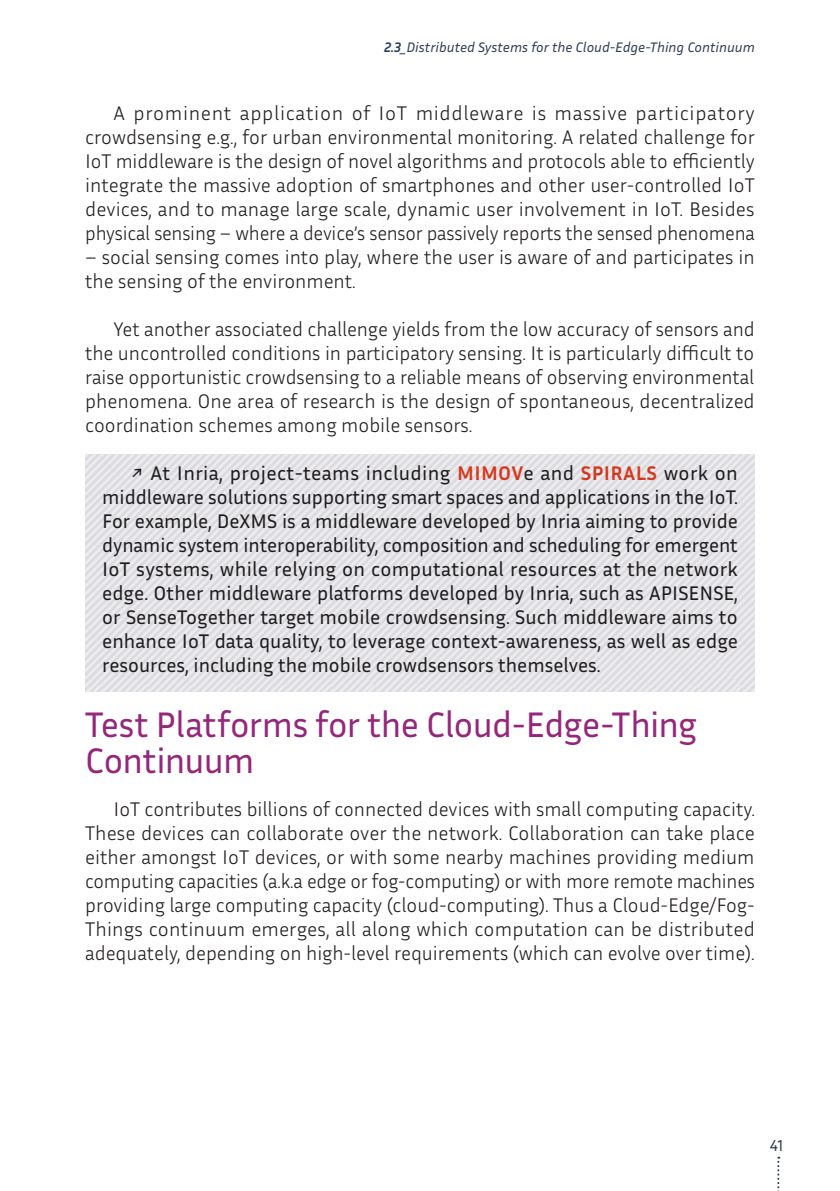
<style>
.page{position:relative;width:840px;height:1191px;background:#fff}
.page>*{position:absolute;margin:0;border:0;box-sizing:border-box;transform-origin:0 0}
.t1{font:36px/36px "Inria Sans";letter-spacing:-.01em;color:#95277b}
.t2{font:300 20px/24px "Inria Sans";color:#231f20;text-align:justify}
.t3{font:20px/24px "Inria Sans";color:#231f20;text-align:justify}
.t4{font:16px "Inria Sans";color:#304055}
.t5{font:italic 14px "Inria Sans";color:#304055}
.s1{font-weight:700}
.s2{font-weight:700;color:#ef3e22}
</style>
<div class="page">
<svg style="left:777px;top:1157px;width:1px;height:34px"></svg>
<div style="left:85px;top:454px;width:669px;height:237px;background:#e5e5e8"></div>
<p class="t5" style="left:384px;top:38px;width:372px"><span class="s1">2.3_</span>Distributed Systems for the Cloud-Edge-Thing Continuum</p>
<p class="t2" style="left:85px;top:100px;width:671px;text-indent:28px">A prominent application of IoT middleware is massive participatory crowdsensing e.g., for urban environmental monitoring. A related challenge for IoT middleware is the design of novel algorithms and protocols able to efficiently integrate the massive adoption of smartphones and other user-controlled IoT devices, and to manage large scale, dynamic user involvement in IoT. Besides physical sensing – where a device’s sensor passively reports the sensed phenomena</p>
<p class="t2" style="left:85px;top:244px;width:670px">– social sensing comes into play, where the user is aware of and participates in the sensing of the environment.</p>
<p class="t2" style="left:85px;top:316px;width:671px;text-indent:28px">Yet another associated challenge yields from the low accuracy of sensors and the uncontrolled conditions in participatory sensing. It is particularly difficult to raise opportunistic crowdsensing to a reliable means of observing environmental phenomena. One area of research is the design of spontaneous, decentralized coordination schemes among mobile sensors.</p>
<p class="t3" style="left:102px;top:461px;width:637px;text-indent:28px">↗ At Inria, project-teams including <span class="s2">MIMOV</span>e and <span class="s2">SPIRALS</span> work on middleware solutions supporting smart spaces and applications in the IoT.<br>For example, DeXMS is a middleware developed by Inria aiming to provide dynamic system interoperability, composition and scheduling for emergent IoT systems, while relying on computational resources at the network edge. Other middleware platforms developed by Inria, such as APISENSE, or SenseTogether target mobile crowdsensing. Such middleware aims to enhance IoT data quality, to leverage context-awareness, as well as edge resources, including the mobile crowdsensors themselves.</p>
<h1 class="t1" style="left:85px;top:705px;width:613px">Test Platforms for the Cloud-Edge-Thing<br>Continuum</h1>
<p class="t2" style="left:85px;top:796px;width:671px;text-indent:28px">IoT contributes billions of connected devices with small computing capacity.<br>These devices can collaborate over the network. Collaboration can take place either amongst IoT devices, or with some nearby machines providing medium computing capacities (a.k.a edge or fog-computing) or with more remote machines providing large computing capacity (cloud-computing). Thus a Cloud-Edge/Fog-Things continuum emerges, all along which computation can be distributed adequately, depending on high-level requirements (which can evolve over time).</p>
<p class="t4" style="left:769px;top:1135px;width:15px">41</p>
</div>
